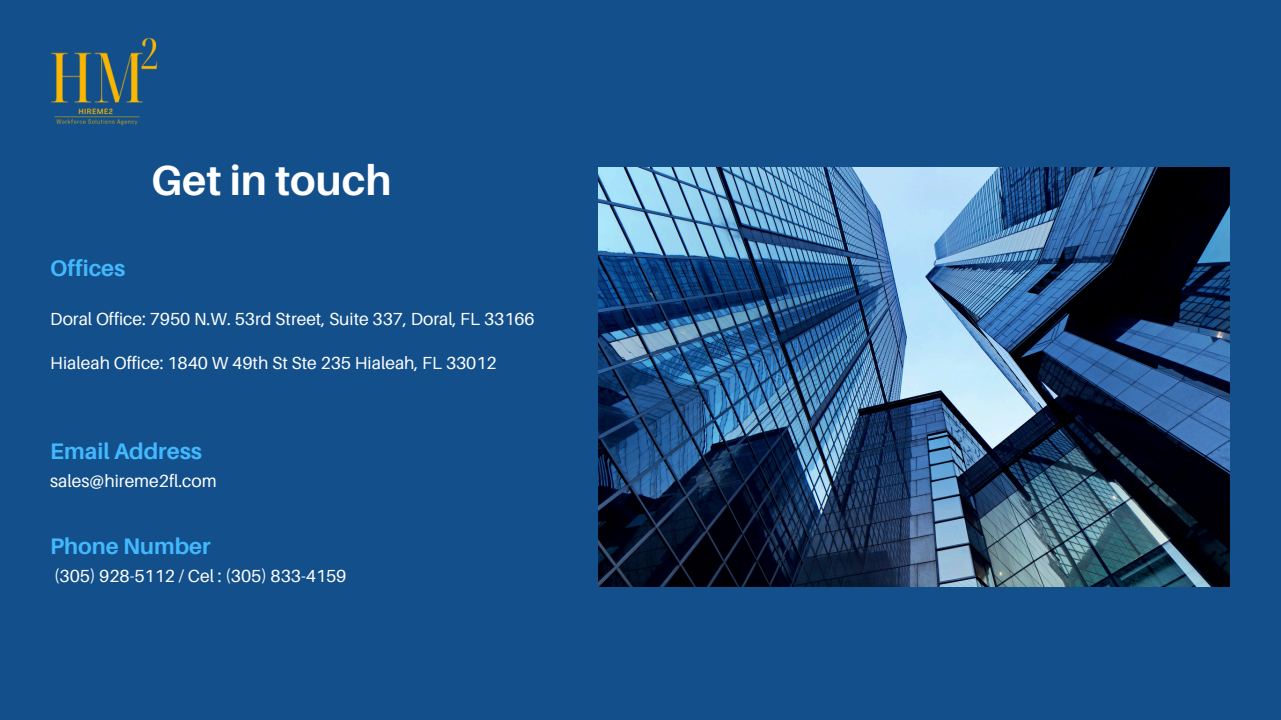
<style>
.page{position:relative;width:1281px;height:720px;background:#13508b}
.page>*{position:absolute;margin:0;border:0;box-sizing:border-box;transform-origin:0 0}
.t1{font:700 42px "Aileron";color:#fff}
.t2{font:700 22.5px "Aileron";color:#42b8fd}
.t3{font:17.5px "Aileron";color:#fff}
</style>
<div class="page">
<img style="left:599px;top:167px;width:630px;height:419px">
<img style="left:51px;top:38px;width:107px;height:88px">
<h2 class="t2" style="left:50px;top:254px;width:77px">Offices</h2>
<h1 class="t1" style="left:151px;top:155px;width:242px">Get in touch</h1>
<p class="t3" style="left:50px;top:308px;width:486px">Doral Office: 7950 N.W. 53rd Street, Suite 337, Doral, FL 33166</p>
<p class="t3" style="left:50px;top:352px;width:448px">Hialeah Office: 1840 W 49th St Ste 235 Hialeah, FL 33012</p>
<h2 class="t2" style="left:50px;top:438px;width:153px">Email Address</h2>
<p class="t3" style="left:50px;top:470px;width:168px">sales@hireme2fl.com</p>
<p class="t2" style="left:50px;top:533px;width:162px">Phone Number</p>
<p class="t3" style="left:54px;top:565px;width:294px">(305) 928-5112 / Cel : (305) 833-4159</p>
</div>
